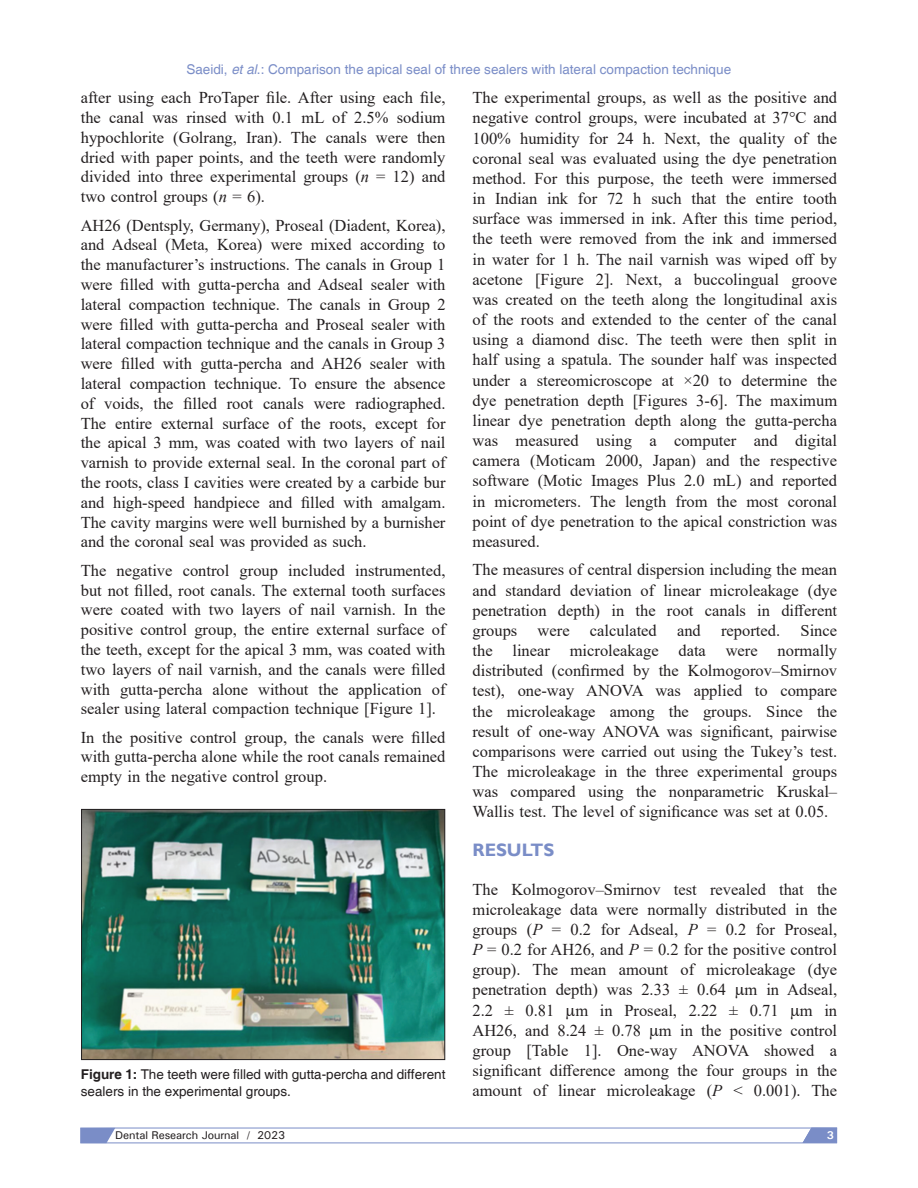
<style>
.page{position:relative;width:918px;height:1188px;background:#fff}
.page>*{position:absolute;margin:0;border:0;box-sizing:border-box;transform-origin:0 0}
.t1{font:700 18px "Gill Sans";color:#7a8dc7}
.TX{font:16.5px/20.1px "Times New Roman";color:#231f20;text-align:justify}
.FGC{font:13.5px/17.5px "Helvetica";color:#231f20}
.t2{font:13.5px "Helvetica";color:#7a8dc7}
.t3{font:500 11.25px "Univers";letter-spacing:-.01em;color:#231f20}
.t4{font:700 11.25px "Univers";color:#fff}
.s1{font-style:italic}
.s2{font-weight:700}
</style>
<div class="page">
<img style="left:83px;top:811px;width:360px;height:247px">
<div style="left:81px;top:809px;width:364px;height:251px;border:1px solid #231f20"></div>
<svg style="left:80px;top:1128px;width:757px;height:15px"></svg>
<p class="t2" style="left:186px;top:61px;width:546px">Saeidi, <span class="s1">et al</span>.: Comparison the apical seal of three sealers with lateral compaction technique</p>
<p class="TX" style="left:81px;top:87px;width:366px">after using each ProTaper file. After using each file, the canal was rinsed with 0.1 mL of 2.5% sodium hypochlorite (Golrang, Iran). The canals were then dried with paper points, and the teeth were randomly divided into three experimental groups (<span class="s1">n</span> = 12) and two control groups (<span class="s1">n</span> = 6).</p>
<p class="TX" style="left:81px;top:215px;width:366px">AH26 (Dentsply, Germany), Proseal (Diadent, Korea), and Adseal (Meta, Korea) were mixed according to the manufacturer’s instructions. The canals in Group 1 were filled with gutta‑percha and Adseal sealer with lateral compaction technique. The canals in Group 2 were filled with gutta‑percha and Proseal sealer with lateral compaction technique and the canals in Group 3 were filled with gutta‑percha and AH26 sealer with lateral compaction technique. To ensure the absence of voids, the filled root canals were radiographed.<br>The entire external surface of the roots, except for the apical 3 mm, was coated with two layers of nail varnish to provide external seal. In the coronal part of the roots, class I cavities were created by a carbide bur and high‑speed handpiece and filled with amalgam.<br>The cavity margins were well burnished by a burnisher and the coronal seal was provided as such.</p>
<p class="TX" style="left:81px;top:560px;width:366px">The negative control group included instrumented, but not filled, root canals. The external tooth surfaces were coated with two layers of nail varnish. In the positive control group, the entire external surface of the teeth, except for the apical 3 mm, was coated with two layers of nail varnish, and the canals were filled with gutta‑percha alone without the application of sealer using lateral compaction technique [Figure 1].</p>
<p class="TX" style="left:81px;top:727px;width:366px">In the positive control group, the canals were filled with gutta‑percha alone while the root canals remained empty in the negative control group.</p>
<p class="FGC" style="left:81px;top:1066px;width:366px"><span class="s2">Figure 1:</span> The teeth were filled with gutta‑percha and different sealers in the experimental groups.</p>
<p class="TX" style="left:472px;top:87px;width:366px">The experimental groups, as well as the positive and negative control groups, were incubated at 37°C and 100% humidity for 24 h. Next, the quality of the coronal seal was evaluated using the dye penetration method. For this purpose, the teeth were immersed in Indian ink for 72 h such that the entire tooth surface was immersed in ink. After this time period, the teeth were removed from the ink and immersed in water for 1 h. The nail varnish was wiped off by acetone [Figure 2]. Next, a buccolingual groove was created on the teeth along the longitudinal axis of the roots and extended to the center of the canal using a diamond disc. The teeth were then split in half using a spatula. The sounder half was inspected under a stereomicroscope at ×20 to determine the dye penetration depth [Figures 3‑6]. The maximum linear dye penetration depth along the gutta‑percha was measured using a computer and digital camera (Moticam 2000, Japan) and the respective software (Motic Images Plus 2.0 mL) and reported in micrometers. The length from the most coronal point of dye penetration to the apical constriction was measured.</p>
<p class="TX" style="left:472px;top:559px;width:366px">The measures of central dispersion including the mean and standard deviation of linear microleakage (dye penetration depth) in the root canals in different groups were calculated and reported. Since the linear microleakage data were normally distributed (confirmed by the Kolmogorov–Smirnov test), one‑way ANOVA was applied to compare the microleakage among the groups. Since the result of one‑way ANOVA was significant, pairwise comparisons were carried out using the Tukey’s test.<br>The microleakage in the three experimental groups was compared using the nonparametric Kruskal– Wallis test. The level of significance was set at 0.05.</p>
<h1 class="t1" style="left:472px;top:839px;width:83px">RESULTS</h1>
<p class="TX" style="left:472px;top:878px;width:366px">The Kolmogorov–Smirnov test revealed that the microleakage data were normally distributed in the groups (<span class="s1">P</span> = 0.2 for Adseal, <span class="s1">P</span> = 0.2 for Proseal, <span class="s1">P</span> = 0.2 for AH26, and <span class="s1">P</span> = 0.2 for the positive control group). The mean amount of microleakage (dye penetration depth) was 2.33 ± 0.64 m in Adseal, 2.2 ± 0.81</p>
<p class="TX" style="left:472px;top:999px;width:366px;text-indent:327px">m in AH26, and 8.24 ± 0.78 m in the positive control group [Table 1]. One‑way ANOVA showed a significant difference among the four groups in the amount of linear microleakage (<span class="s1">P</span> &lt; 0.001). The</p>
<p class="TX" style="left:575px;top:999px;width:205px">m in Proseal, 2.22 ± 0.71</p>
<p class="t3" style="left:115px;top:1128px;width:171px">Dental Research Journal / 2023</p>
<p class="t4" style="left:827px;top:1128px;width:9px">3</p>
</div>
